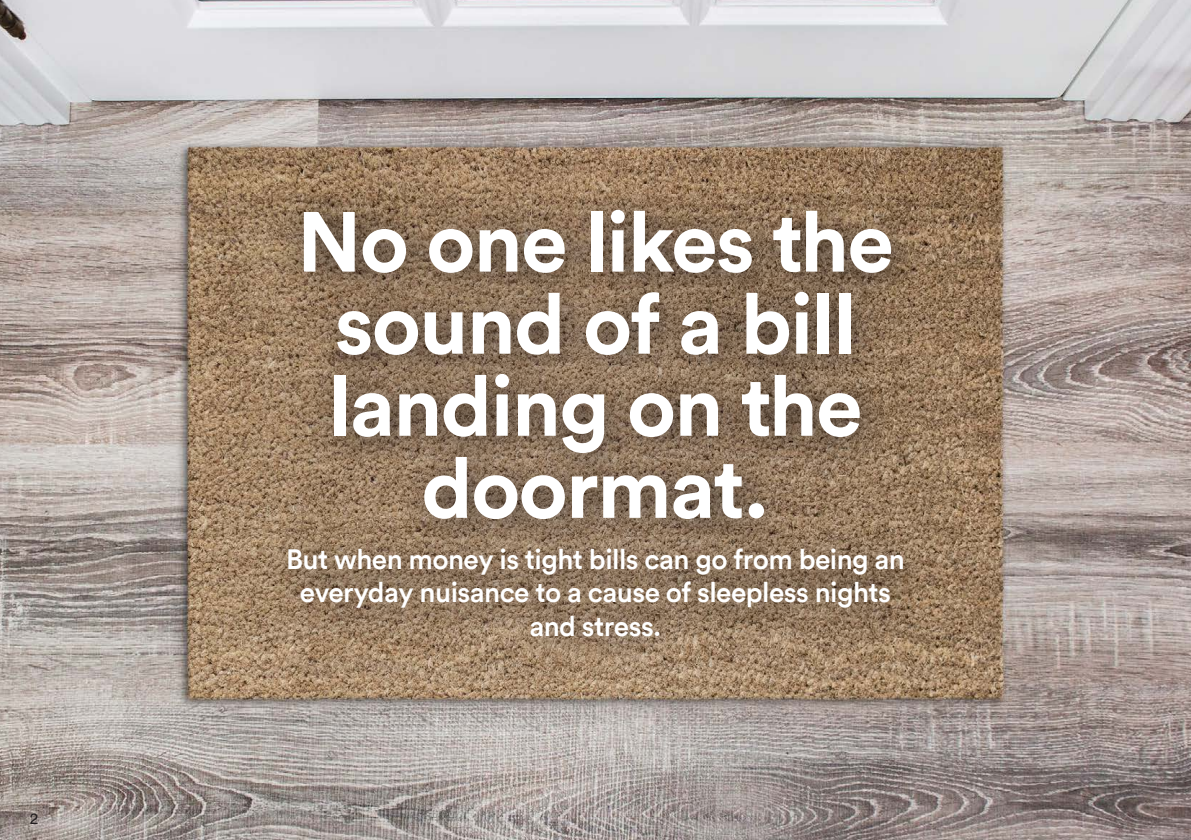
<style>
.page{position:relative;width:1191px;height:840px;background:#fff}
.page>*{position:absolute;margin:0;border:0;box-sizing:border-box;transform-origin:0 0}
.t1{font:700 84px/82px "Circular TT";letter-spacing:-.02em;color:#fff;text-align:center}
.t2{font:500 28px/33.6px "Circular TT";letter-spacing:-.02em;color:#fff;text-align:center}
.t3{font:16px "Circular TT";color:#231f20}
</style>
<div class="page">
<img style="left:0;top:0;width:1191px;height:839px">
<div style="left:261px;top:183px;width:676px;height:487px;background:#231f20;opacity:.75"></div>
<p class="t3" style="left:30px;top:808px;width:10px">2</p>
<h1 class="t1" style="left:297px;top:199px;width:598px">No one likes the sound of a bill landing on the doormat.</h1>
<p class="t2" style="left:286px;top:541px;width:620px">But when money is tight bills can go from being an everyday nuisance to a cause of sleepless nights and stress.</p>
</div>
